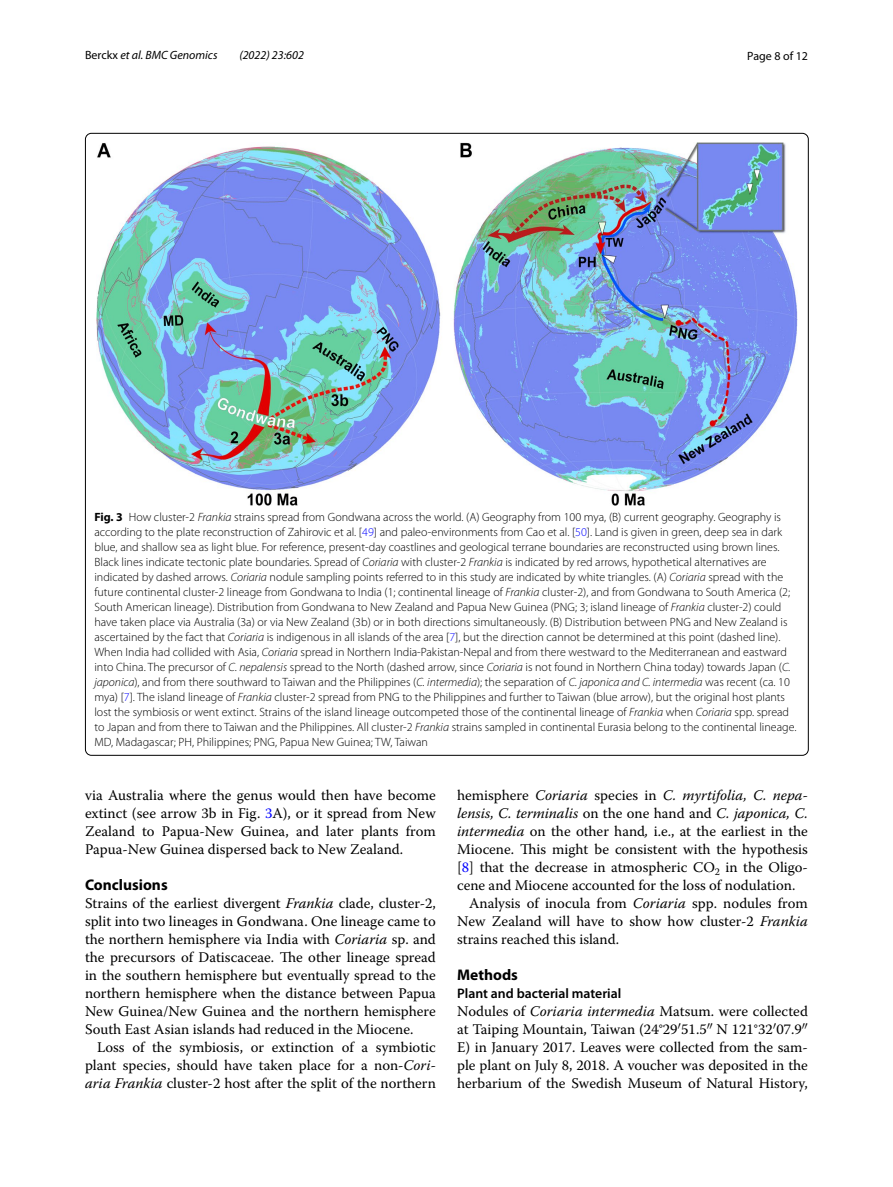
<style>
.page{position:relative;width:893px;height:1187px;background:#fff}
.page>*{position:absolute;margin:0;border:0;box-sizing:border-box;transform-origin:0 0}
.t1{font:700 15.45px "Myriad Pro";color:#000}
.t2{font:14.7px/18px "Warnock Pro";color:#000;text-align:justify}
.t3{font:italic 14.7px "Warnock Pro";color:#000}
.t4{font:600 13.8px "Myriad Pro";color:#000}
.t5{font:300 12px/15px "Myriad Pro";color:#000}
.t6{font:italic 12px "Myriad Pro";color:#000}
.t7{font:12px "Myriad Pro";color:#000}
.s1{font-style:normal}
.s2{font-weight:700}
.s3{font-style:italic}
.s4{color:#00f}
</style>
<div class="page">
<img style="left:97px;top:142px;width:700px;height:363px">
<p class="t6" style="left:85px;top:48px;width:134px"><span class="s1">Berckx</span> et al. BMC Genomics</p>
<p class="t6" style="left:239px;top:48px;width:66px">(2022) 23:602</p>
<p class="t7" style="left:747px;top:48px;width:62px">Page 8 of 12</p>
<p class="t5" style="left:94px;top:509px;width:703px"><span class="s2">Fig. 3</span> How cluster-2 <span class="s3">Frankia</span> strains spread from Gondwana across the world. (A) Geography from 100 mya, (B) current geography. Geography is according to the plate reconstruction of Zahirovic et al. [<span class="s4">49</span>] and paleo-environments from Cao et al. [<span class="s4">50</span>]. Land is given in green, deep sea in dark blue, and shallow sea as light blue. For reference, present-day coastlines and geological terrane boundaries are reconstructed using brown lines.<br>Black lines indicate tectonic plate boundaries. Spread of <span class="s3">Coriaria</span> with cluster-2 <span class="s3">Frankia</span> is indicated by red arrows, hypothetical alternatives are indicated by dashed arrows. <span class="s3">Coriaria</span> nodule sampling points referred to in this study are indicated by white triangles. (A) <span class="s3">Coriaria</span> spread with the future continental cluster-2 lineage from Gondwana to India (1; continental lineage of <span class="s3">Frankia</span> cluster-2), and from Gondwana to South America (2; South American lineage). Distribution from Gondwana to New Zealand and Papua New Guinea (PNG; 3; island lineage of <span class="s3">Frankia</span> cluster-2) could have taken place via Australia (3a) or via New Zealand (3b) or in both directions simultaneously. (B) Distribution between PNG and New Zealand is ascertained by the fact that <span class="s3">Coriaria</span> is indigenous in all islands of the area [<span class="s4">7</span>], but the direction cannot be determined at this point (dashed line).<br>When India had collided with Asia, <span class="s3">Coriaria</span> spread in Northern India-Pakistan-Nepal and from there westward to the Mediterranean and eastward into China. The precursor of <span class="s3">C. nepalensis</span> spread to the North (dashed arrow, since <span class="s3">Coriaria</span> is not found in Northern China today) towards Japan (<span class="s3">C. japonica</span>), and from there southward to Taiwan and the Philippines (<span class="s3">C. intermedia</span>); the separation of <span class="s3">C. japonica and C. intermedia</span> was recent (ca. 10 mya) [<span class="s4">7</span>]. The island lineage of <span class="s3">Frankia</span> cluster-2 spread from PNG to the Philippines and further to Taiwan (blue arrow), but the original host plants lost the symbiosis or went extinct. Strains of the island lineage outcompeted those of the continental lineage of <span class="s3">Frankia</span> when <span class="s3">Coriaria</span> spp. spread to Japan and from there to Taiwan and the Philippines. All cluster-2 <span class="s3">Frankia</span> strains sampled in continental Eurasia belong to the continental lineage.<br>MD, Madagascar; PH, Philippines; PNG, Papua New Guinea; TW, Taiwan</p>
<p class="t2" style="left:85px;top:785px;width:352px">via Australia where the genus would then have become extinct (see arrow 3b in Fig. <span class="s4">3</span>A), or it spread from New Zealand to Papua-New Guinea, and later plants from Papua-New Guinea dispersed back to New Zealand.</p>
<p class="t1" style="left:85px;top:874px;width:84px">Conclusions</p>
<p class="t2" style="left:85px;top:893px;width:352px">Strains of the earliest divergent <span class="s3">Frankia</span> clade, cluster-2, split into two lineages in Gondwana. One lineage came to the northern hemisphere via India with <span class="s3">Coriaria</span> sp. and the precursors of Datiscaceae. The other lineage spread in the southern hemisphere but eventually spread to the northern hemisphere when the distance between Papua New Guinea/New Guinea and the northern hemisphere South East Asian islands had reduced in the Miocene.</p>
<p class="t2" style="left:85px;top:1037px;width:352px;text-indent:12px">Loss of the symbiosis, or extinction of a symbiotic plant species, should have taken place for a non-<span class="s3">Cori&shy;aria Frankia</span> cluster-2 host after the split of the northern</p>
<p class="t3" style="left:457px;top:785px;width:352px"><span class="s1">hemisphere</span> Coriaria <span class="s1">species in</span> C. myrtifolia, C. nepa-</p>
<p class="t3" style="left:457px;top:803px;width:352px">lensis, C. terminalis <span class="s1">on the one hand and</span> C. japonica, C.</p>
<p class="t2" style="left:457px;top:821px;width:352px"><span class="s3">intermedia</span> on the other hand<span class="s3">,</span> i.e., at the earliest in the</p>
<p class="t2" style="left:457px;top:839px;width:352px">Miocene. This might be consistent with the hypothesis</p>
<p class="t2" style="left:457px;top:857px;width:352px">[<span class="s4">8</span>] that the decrease in atmospheric CO<sub>2</sub> in the Oligo-</p>
<p class="t2" style="left:457px;top:875px;width:340px">cene and Miocene accounted for the loss of nodulation.</p>
<p class="t2" style="left:469px;top:893px;width:340px">Analysis of inocula from <span class="s3">Coriaria</span> spp. nodules from</p>
<p class="t2" style="left:457px;top:911px;width:352px">New Zealand will have to show how cluster-2 <span class="s3">Frankia</span></p>
<p class="t2" style="left:457px;top:929px;width:163px">strains reached this island.</p>
<p class="t1" style="left:457px;top:964px;width:62px">Methods</p>
<p class="t4" style="left:457px;top:984px;width:166px">Plant and bacterial material</p>
<p class="t2" style="left:457px;top:1001px;width:352px;text-align:left">Nodules of <span class="s3">Coriaria intermedia</span> Matsum. were collected at Taiping Mountain, Taiwan (24°29 51.5 N 121°32 07.9<br>E) in January 2017. Leaves were collected from the sam&shy;ple plant on July 8, 2018. A voucher was deposited in the herbarium of the Swedish Museum of Natural History,</p>
</div>
